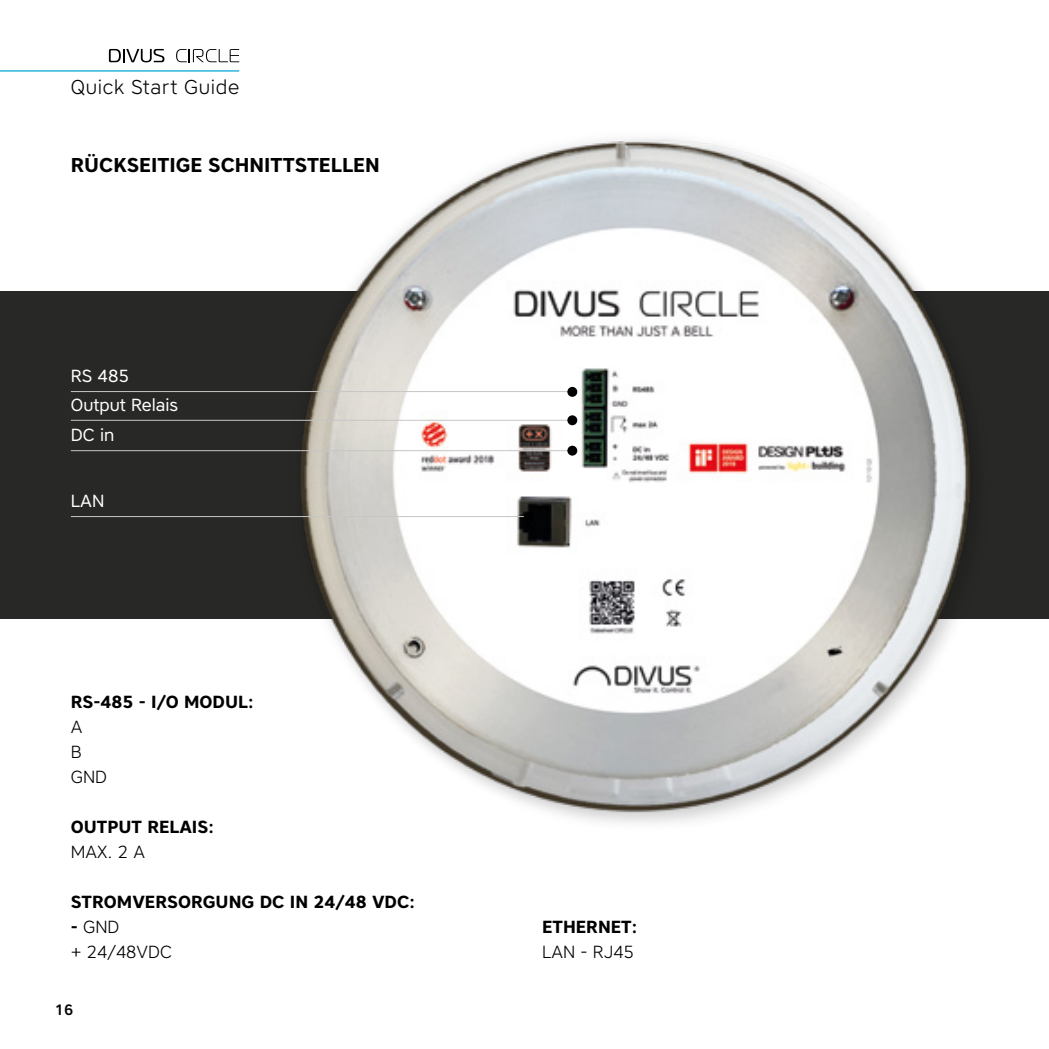
<style>
.page{position:relative;width:1049px;height:1049px;background:#fff}
.page>*{position:absolute;margin:0;border:0;box-sizing:border-box;transform-origin:0 0}
.t1{font:700 20px "Core Sans A65";color:#000}
.t2{font:300 20px "Core Sans A35";letter-spacing:.03em;color:#000}
.t3{font:700 17.5px "Core Sans A65";color:#000}
.t4{font:300 17.5px/25px "Core Sans A35";color:#000}
.t5{font:17.5px "Core Sans A45";color:#fff}
.t6{font:500 15px "Core Sans A55";color:#000}
.s1{font-family:"Core Sans A65";font-weight:700}
</style>
<div class="page">
<div style="left:0;top:291px;width:1049px;height:327px;background:#282827"></div>
<hr style="left:0;top:70px;width:239px;height:2px;background:#00a7d6">
<svg style="left:109px;top:49px;width:16px;height:13px"></svg>
<svg style="left:141px;top:49px;width:23px;height:13px"></svg>
<svg style="left:176px;top:49px;width:44px;height:13px"></svg>
<svg style="left:230px;top:49px;width:9px;height:13px"></svg>
<div style="left:291px;top:133px;width:707px;height:706px;background:#000;opacity:.13"></div>
<img style="left:279px;top:133px;width:706px;height:692px">
<hr style="left:71px;top:391px;width:501px;height:1px;background:#c6c6c6">
<div style="left:567px;top:387px;width:10px;height:10px;background:#000;border-radius:50%"></div>
<hr style="left:71px;top:450px;width:501px;height:1px;background:#c6c6c6">
<div style="left:567px;top:446px;width:10px;height:10px;background:#000;border-radius:50%"></div>
<hr style="left:71px;top:516px;width:458px;height:1px;background:#c6c6c6">
<div style="left:524px;top:512px;width:10px;height:10px;background:#000;border-radius:50%"></div>
<hr style="left:71px;top:420px;width:501px;height:1px;background:#c6c6c6">
<div style="left:567px;top:415px;width:10px;height:10px;background:#000;border-radius:50%"></div>
<p class="t2" style="left:71px;top:74px;width:170px">Quick Start Guide</p>
<p class="t1" style="left:71px;top:152px;width:310px">RÜCKSEITIGE SCHNITTSTELLEN</p>
<p class="t5" style="left:71px;top:364px;width:60px">RS 485</p>
<p class="t5" style="left:71px;top:393px;width:109px">Output Relais</p>
<p class="t5" style="left:71px;top:423px;width:45px">DC in</p>
<p class="t5" style="left:71px;top:489px;width:35px">LAN</p>
<p class="t3" style="left:71px;top:690px;width:184px">RS-485 - I/O MODUL:</p>
<p class="t4" style="left:71px;top:714px;width:38px">A<br>B<br>GND</p>
<p class="t3" style="left:71px;top:815px;width:145px">OUTPUT RELAIS:</p>
<p class="t4" style="left:71px;top:839px;width:76px">MAX. 2 A</p>
<p class="t3" style="left:71px;top:890px;width:346px">STROMVERSORGUNG DC IN 24/48 VDC:</p>
<p class="t4" style="left:71px;top:914px;width:103px"><span class="s1">-</span> GND<br>+ 24/48VDC</p>
<p class="t3" style="left:542px;top:915px;width:96px">ETHERNET:</p>
<p class="t4" style="left:542px;top:939px;width:93px">LAN - RJ45</p>
<p class="t6" style="left:55px;top:1000px;width:20px">16</p>
</div>
